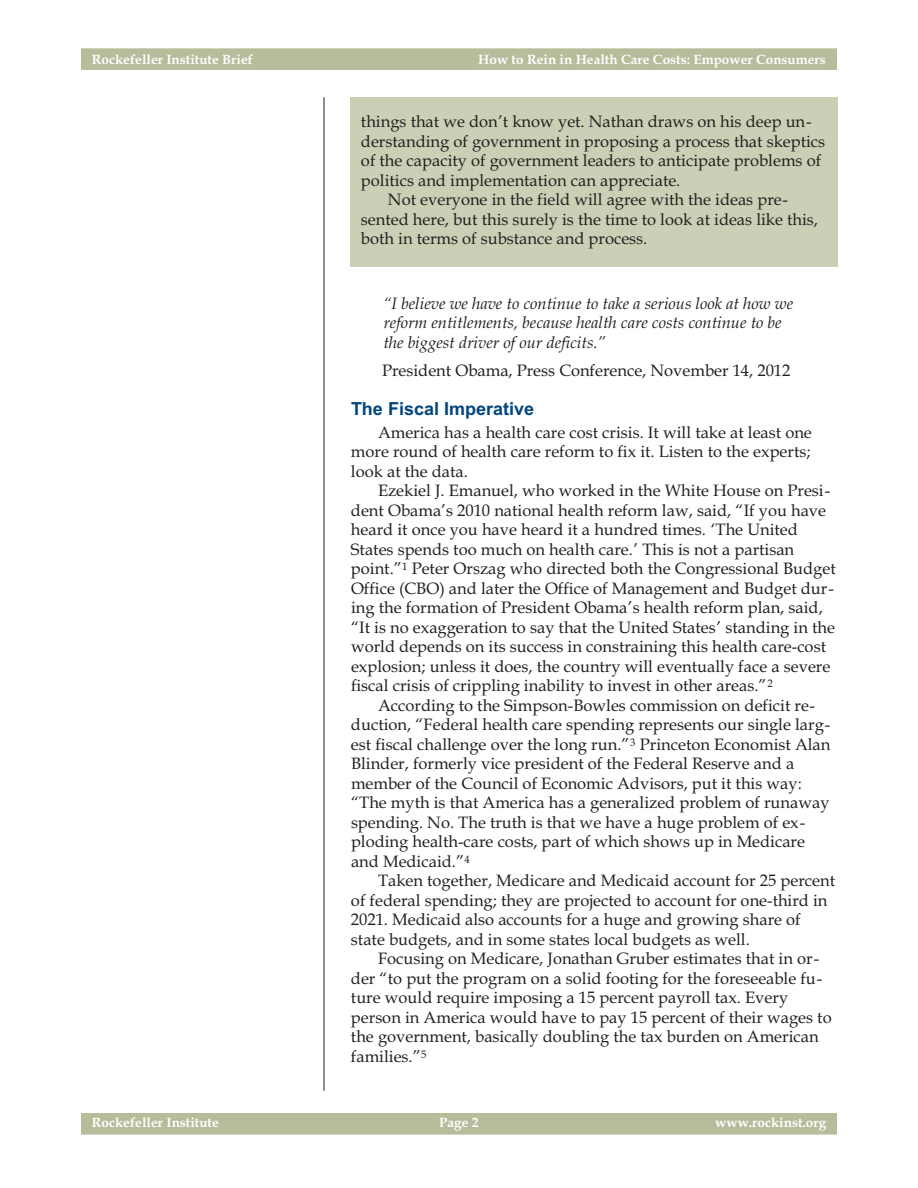
<style>
.page{position:relative;width:918px;height:1188px;background:#fff}
.page>*{position:absolute;margin:0;border:0;box-sizing:border-box;transform-origin:0 0}
.t1{font:700 18px "Arial";color:#00467f}
.t2{font:16.5px/19.5px "Book Antiqua";color:#231f20}
.t3{font:italic 16.5px/19.5px "Book Antiqua";color:#231f20}
.t4{font:700 13.5px "Book Antiqua";color:#fff}
</style>
<div class="page">
<hr style="left:324px;top:97px;width:1px;height:994px;background:#231f20">
<div style="left:81px;top:1113px;width:756px;height:22px;background:#b8bc9b"></div>
<div style="left:81px;top:48px;width:756px;height:22px;background:#b8bc9b"></div>
<div style="left:350px;top:97px;width:488px;height:169px;background:#cbcfb5"></div>
<p class="t4" style="left:92px;top:54px;width:163px">Rockefeller Institute Brief</p>
<p class="t4" style="left:478px;top:54px;width:349px">How to Rein in Health Care Costs: Empower Consumers</p>
<p class="t2" style="left:361px;top:114px;width:452px">things that we don’t know yet. Nathan draws on his deep un-</p>
<p class="t2" style="left:361px;top:133px;width:466px">derstanding of government in proposing a process that skeptics</p>
<p class="t2" style="left:361px;top:153px;width:462px">of the capacity of government leaders to anticipate problems of</p>
<p class="t2" style="left:361px;top:172px;width:321px">politics and implementation can appreciate.</p>
<p class="t2" style="left:388px;top:192px;width:402px">Not everyone in the field will agree with the ideas pre-</p>
<p class="t2" style="left:361px;top:211px;width:459px">sented here, but this surely is the time to look at ideas like this,</p>
<p class="t2" style="left:361px;top:231px;width:288px">both in terms of substance and process.</p>
<p class="t3" style="left:383px;top:295px;width:411px">“I believe we have to continue to take a serious look at how we reform entitlements, because health care costs continue to be the biggest driver of our deficits.”</p>
<p class="t2" style="left:382px;top:363px;width:410px">President Obama, Press Conference, November 14, 2012</p>
<p class="t1" style="left:351px;top:402px;width:185px">The Fiscal Imperative</p>
<p class="t2" style="left:351px;top:424px;width:462px;text-align:justify;text-indent:27px">America has a health care cost crisis. It will take at least one more round of health care reform to fix it. Listen to the experts; look at the data.</p>
<p class="t2" style="left:351px;top:483px;width:486px;text-indent:27px">Ezekiel J. Emanuel, who worked in the White House on Presi&shy;dent Obama’s 2010 national health reform law, said, “If you have heard it once you have heard it a hundred times. ‘The United States spends too much on health care.’ This is not a partisan point.”<sup>1</sup> Peter Orszag who directed both the Congressional Budget Office (CBO) and later the Office of Management and Budget dur&shy;ing the formation of President Obama’s health reform plan, said, “It is no exaggeration to say that the United States’ standing in the world depends on its success in constraining this health care-cost explosion; unless it does, the country will eventually face a severe fiscal crisis of crippling inability to invest in other areas.”<sup>2</sup></p>
<p class="t2" style="left:351px;top:697px;width:481px;text-indent:27px">According to the Simpson-Bowles commission on deficit re&shy;duction, “Federal health care spending represents our single larg&shy;est fiscal challenge over the long run.”<sup>3</sup> Princeton Economist Alan Blinder, formerly vice president of the Federal Reserve and a member of the Council of Economic Advisors, put it this way: “The myth is that America has a generalized problem of runaway spending. No. The truth is that we have a huge problem of ex&shy;ploding health-care costs, part of which shows up in Medicare and Medicaid.”<sup>4</sup></p>
<p class="t2" style="left:351px;top:873px;width:486px;text-indent:27px">Taken together, Medicare and Medicaid account for 25 percent of federal spending; they are projected to account for one-third in 2021. Medicaid also accounts for a huge and growing share of state budgets, and in some states local budgets as well.</p>
<p class="t2" style="left:351px;top:951px;width:482px;text-indent:27px">Focusing on Medicare, Jonathan Gruber estimates that in or&shy;der “to put the program on a solid footing for the foreseeable fu&shy;ture would require imposing a 15 percent payroll tax. Every person in America would have to pay 15 percent of their wages to the government, basically doubling the tax burden on American families.”<sup>5</sup></p>
<p class="t4" style="left:92px;top:1118px;width:129px">Rockefeller Institute</p>
<p class="t4" style="left:439px;top:1118px;width:41px">Page 2</p>
<p class="t4" style="left:715px;top:1118px;width:113px">www.rockinst.org</p>
</div>
